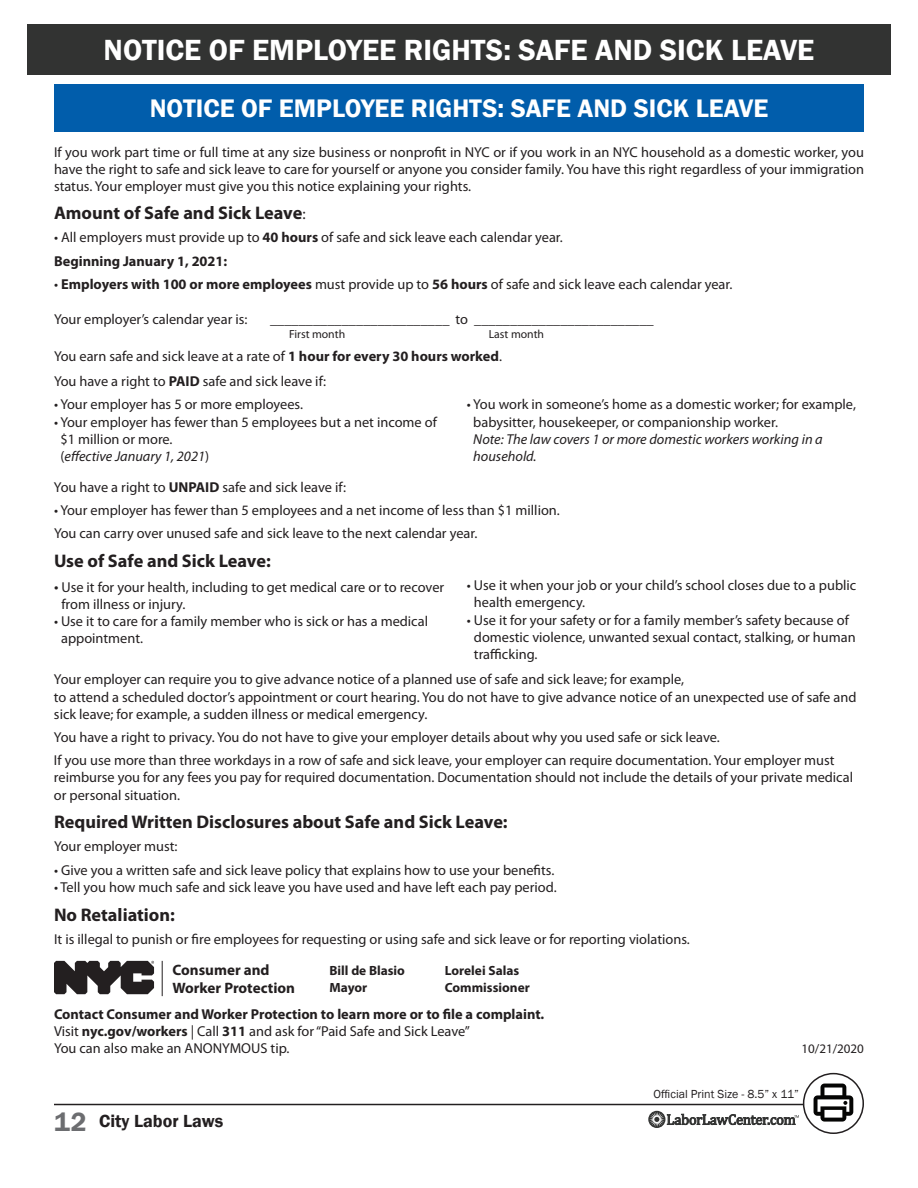
<style>
.page{position:relative;width:918px;height:1188px;background:#fff}
.page>*{position:absolute;margin:0;border:0;box-sizing:border-box;transform-origin:0 0}
.t1{font:600 30px "Franklin Gothic";color:#fff}
.t2{font:600 26.1px "Franklin Gothic";color:#fff}
.t3{font:700 18.3px "Myriad Pro";color:#231f20}
.t4{font:600 18px "Franklin Gothic";color:#231f20}
.t5{font:700 15.15px/18.1px "Myriad Pro";color:#231f20}
.t6{font:14.4px/17.2px "Myriad Pro";color:#231f20}
.t7{font:700 14.4px "Myriad Pro";color:#231f20}
.t8{font:700 13.35px "Myriad Pro";color:#231f20}
.t9{font:13.05px "Myriad Pro";color:#231f20}
.t10{font:12px "Franklin Gothic";color:#231f20}
.t11{font:11.7px "Myriad Pro";color:#231f20}
.s1{font-weight:400;font-size:15.6px}
.s2{font-weight:700}
.s3{font-style:italic}
.s4{font-size:15.6px}
.s5{font-size:27px;color:#6c6d70}
</style>
<div class="page">
<hr style="left:54px;top:1104px;width:810px;height:1px;background:#231f20">
<svg style="left:648px;top:1072px;width:216px;height:62px"></svg>
<div style="left:27px;top:24px;width:864px;height:50px;background:#323332"></div>
<div style="left:54px;top:84px;width:810px;height:47px;background:#015dab"></div>
<svg style="left:54px;top:961px;width:100px;height:33px"></svg>
<hr style="left:162px;top:961px;width:1px;height:35px;background:#231f20">
<p class="t1" style="left:104px;top:31px;width:712px">NOTICE OF EMPLOYEE RIGHTS: SAFE AND SICK LEAVE</p>
<p class="t2" style="left:150px;top:92px;width:620px">NOTICE OF EMPLOYEE RIGHTS: SAFE AND SICK LEAVE</p>
<p class="t6" style="left:54px;top:143px;width:812px;text-align:justify">If you work part time or full time at any size business or nonprofit in NYC or if you work in an NYC household as a domestic worker, you have the right to safe and sick leave to care for yourself or anyone you consider family. You have this right regardless of your immigration status. Your employer must give you this notice explaining your rights.</p>
<p class="t3" style="left:54px;top:201px;width:253px">Amount of Safe and Sick Leave<span class="s1">:</span></p>
<p class="t6" style="left:54px;top:229px;width:510px">• All employers must provide up to <span class="s2">40 hours</span> of safe and sick leave each calendar year.</p>
<p class="t7" style="left:54px;top:251px;width:175px">Beginning January 1, 2021:</p>
<p class="t6" style="left:54px;top:275px;width:680px">• <span class="s2">Employers with 100 or more employees</span> must provide up to <span class="s2">56 hours</span> of safe and sick leave each calendar year.</p>
<p class="t6" style="left:54px;top:310px;width:195px">Your employer’s calendar year is:</p>
<p class="t6" style="left:270px;top:310px;width:385px">_________________________ to _________________________</p>
<p class="t11" style="left:289px;top:326px;width:58px">First month</p>
<p class="t11" style="left:489px;top:326px;width:57px">Last month</p>
<p class="t6" style="left:54px;top:347px;width:450px">You earn safe and sick leave at a rate of <span class="s2">1 hour for every 30 hours worked</span>.</p>
<p class="t6" style="left:54px;top:373px;width:274px">You have a right to <span class="s2">PAID</span> safe and sick leave if:</p>
<p class="t6" style="left:54px;top:396px;width:251px">• Your employer has 5 or more employees.</p>
<p class="t6" style="left:60px;top:413px;width:378px;text-indent:-6px">• Your employer has fewer than 5 employees but a net income of $1 million or more.<br>(<span class="s3">effective January 1, 2021</span>)</p>
<p class="t6" style="left:473px;top:396px;width:384px;text-indent:-6px">• You work in someone’s home as a domestic worker; for example, babysitter, housekeeper, or companionship worker.<br><span class="s3">Note: The law covers 1 or more domestic workers working in a household.</span></p>
<p class="t6" style="left:54px;top:478px;width:294px">You have a right to <span class="s2">UNPAID</span> safe and sick leave if:</p>
<p class="t6" style="left:54px;top:502px;width:507px">• Your employer has fewer than 5 employees and a net income of less than $1 million.</p>
<p class="t6" style="left:54px;top:525px;width:425px">You can carry over unused safe and sick leave to the next calendar year.</p>
<p class="t3" style="left:54px;top:549px;width:218px">Use of Safe and Sick Leave:</p>
<p class="t6" style="left:61px;top:578px;width:384px;text-indent:-7px"><span class="s4">•</span> Use it for your health, including to get medical care or to recover from illness or injury.</p>
<p class="t6" style="left:61px;top:613px;width:368px;text-indent:-7px">• Use it to care for a family member who is sick or has a medical appointment.</p>
<p class="t6" style="left:474px;top:576px;width:384px;text-indent:-7px">• Use it when your job or your child’s school closes due to a public health emergency.</p>
<p class="t6" style="left:474px;top:611px;width:383px;text-indent:-7px">• Use it for your safety or for a family member’s safety because of domestic violence, unwanted sexual contact, stalking, or human trafficking.</p>
<p class="t6" style="left:54px;top:671px;width:632px">Your employer can require you to give advance notice of a planned use of safe and sick leave; for example,</p>
<p class="t6" style="left:54px;top:688px;width:804px">to attend a scheduled doctor’s appointment or court hearing. You do not have to give advance notice of an unexpected use of safe and sick leave; for example, a sudden illness or medical emergency.</p>
<p class="t6" style="left:54px;top:728px;width:667px">You have a right to privacy. You do not have to give your employer details about why you used safe or sick leave.</p>
<p class="t6" style="left:54px;top:751px;width:801px">If you use more than three workdays in a row of safe and sick leave, your employer can require documentation. Your employer must reimburse you for any fees you pay for required documentation. Documentation should not include the details of your private medical or personal situation.</p>
<p class="t3" style="left:54px;top:810px;width:455px">Required Written Disclosures about Safe and Sick Leave:</p>
<p class="t6" style="left:54px;top:838px;width:125px">Your employer must:</p>
<p class="t6" style="left:54px;top:861px;width:502px">• Give you a written safe and sick leave policy that explains how to use your benefits.</p>
<p class="t6" style="left:54px;top:878px;width:504px">• Tell you how much safe and sick leave you have used and have left each pay period.</p>
<p class="t3" style="left:54px;top:903px;width:122px">No Retaliation:</p>
<p class="t6" style="left:54px;top:931px;width:637px">It is illegal to punish or fire employees for requesting or using safe and sick leave or for reporting violations.</p>
<p class="t8" style="left:445px;top:962px;width:76px">Lorelei Salas</p>
<p class="t8" style="left:445px;top:978px;width:86px">Commissioner</p>
<p class="t5" style="left:172px;top:960px;width:124px">Consumer and<br>Worker Protection</p>
<p class="t7" style="left:54px;top:1004px;width:492px">Contact Consumer and Worker Protection to learn more or to file a complaint.</p>
<p class="t6" style="left:54px;top:1022px;width:418px">Visit <span class="s2">nyc.gov/workers</span> | Call <span class="s2">311</span> and ask for “Paid Safe and Sick Leave”</p>
<p class="t6" style="left:54px;top:1039px;width:237px">You can also make an ANONYMOUS tip.</p>
<p class="t9" style="left:801px;top:1041px;width:64px">10/21/2020</p>
<p class="t8" style="left:330px;top:962px;width:77px">Bill de Blasio</p>
<p class="t8" style="left:330px;top:978px;width:39px">Mayor</p>
<p class="t4" style="left:54px;top:1110px;width:171px"><span class="s5">12</span> City Labor Laws</p>
<p class="t10" style="left:653px;top:1087px;width:147px">Official Print Size - 8.5” x 11”</p>
</div>
